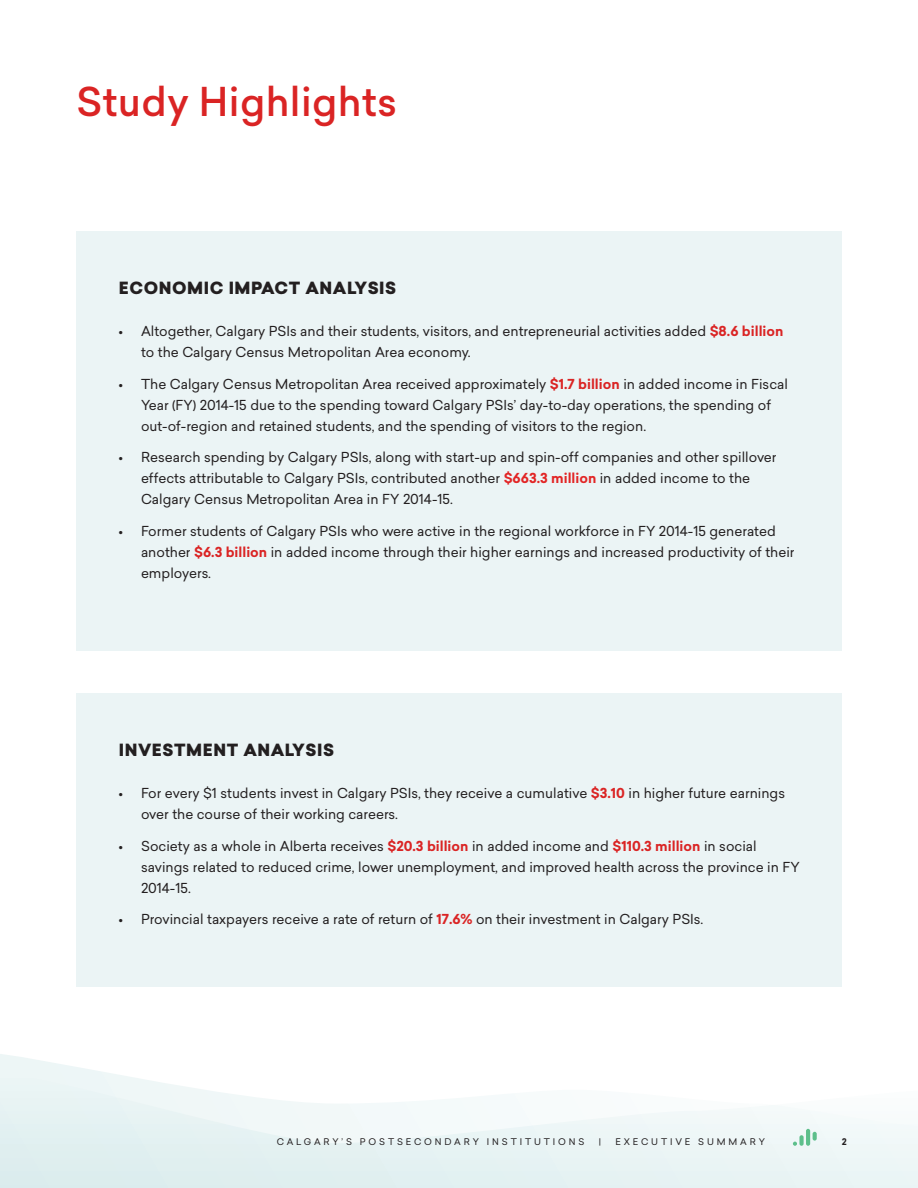
<style>
.page{position:relative;width:918px;height:1188px;background:#fff}
.page>*{position:absolute;margin:0;border:0;box-sizing:border-box;transform-origin:0 0}
.Heading_1{font:500 39px "Sailec";letter-spacing:.01em;color:#da2424}
.Heading_2{font:900 16.5px "Sailec";letter-spacing:.035em;color:#231f20}
.t1{font:13.5px/21px "Sailec";color:#231f20}
.t2{font:9px "Sailec";letter-spacing:.32em;color:#231f20}
.Bottom_Blurb{font:700 9px "Sailec";color:#231f20}
.s1{font-weight:700;color:#da2424}
.s2{font-weight:700;color:#e22525}
</style>
<div class="page">
<svg style="left:0;top:1054px;width:101px;height:18px"></svg>
<svg style="left:0;top:1072px;width:918px;height:116px"></svg>
<div style="left:799px;top:1135px;width:5px;height:11px;background:#5dbf8b;border-radius:2px"></div>
<hr style="left:806px;top:1129px;width:4px;height:17px;background:#5dbf8b;border-radius:2px">
<svg style="left:793px;top:1142px;width:4px;height:4px"></svg>
<svg style="left:813px;top:1132px;width:4px;height:9px"></svg>
<div style="left:76px;top:231px;width:766px;height:420px;background:#ebf4f5"></div>
<div style="left:76px;top:693px;width:766px;height:294px;background:#ebf4f5"></div>
<p class="Heading_1" style="left:76px;top:74px;width:322px">Study Highlights</p>
<p class="Heading_2" style="left:119px;top:276px;width:279px">ECONOMIC IMPACT ANALYSIS</p>
<p class="t1" style="left:141px;top:320px;width:644px;text-indent:-22px">• Altogether, Calgary PSIs and their students, visitors, and entrepreneurial activities added <span class="s1">$8.6 billion </span>to the Calgary Census Metropolitan Area economy.</p>
<p class="t1" style="left:141px;top:373px;width:648px;text-indent:-22px">• The Calgary Census Metropolitan Area received approximately <span class="s1">$1.7 billion</span> in added income in Fiscal<br>Year (FY) 2014-15 due to the spending toward Calgary PSIs’ day-to-day operations, the spending of out-of-region and retained students, and the spending of visitors to the region.</p>
<p class="t1" style="left:141px;top:446px;width:637px;text-indent:-22px">• Research spending by Calgary PSIs, along with start-up and spin-off companies and other spillover effects attributable to Calgary PSIs, contributed another <span class="s2">$663.3 million</span> in added income to the<br>Calgary Census Metropolitan Area in FY 2014-15.</p>
<p class="t1" style="left:141px;top:520px;width:655px;text-indent:-22px">• Former students of Calgary PSIs who were active in the regional workforce in FY 2014-15 generated another <span class="s1">$6.3 billion</span> in added income through their higher earnings and increased productivity of their employers.</p>
<p class="Heading_2" style="left:119px;top:738px;width:217px">INVESTMENT ANALYSIS</p>
<p class="t1" style="left:141px;top:782px;width:646px;text-indent:-22px">• For every $1 students invest in Calgary PSIs, they receive a cumulative <span class="s1">$3.10</span> in higher future earnings over the course of their working careers.</p>
<p class="t1" style="left:141px;top:835px;width:660px;text-indent:-22px">• Society as a whole in Alberta receives <span class="s1">$20.3 billion</span> in added income and <span class="s1">$110.3 million</span> in social savings related to reduced crime, lower unemployment, and improved health across the province in FY<br>2014-15.</p>
<p class="t1" style="left:118px;top:908px;width:586px">• Provincial taxpayers receive a rate of return of <span class="s1">17.6%</span> on their investment in Calgary PSIs.</p>
<p class="t2" style="left:277px;top:1135px;width:309px">CALGARY’S POSTSECONDARY INSTITUTIONS</p>
<p class="t2" style="left:599px;top:1135px;width:4px">|</p>
<p class="t2" style="left:616px;top:1135px;width:151px">EXECUTIVE SUMMARY</p>
<p class="Bottom_Blurb" style="left:842px;top:1135px;width:6px">2</p>
</div>
